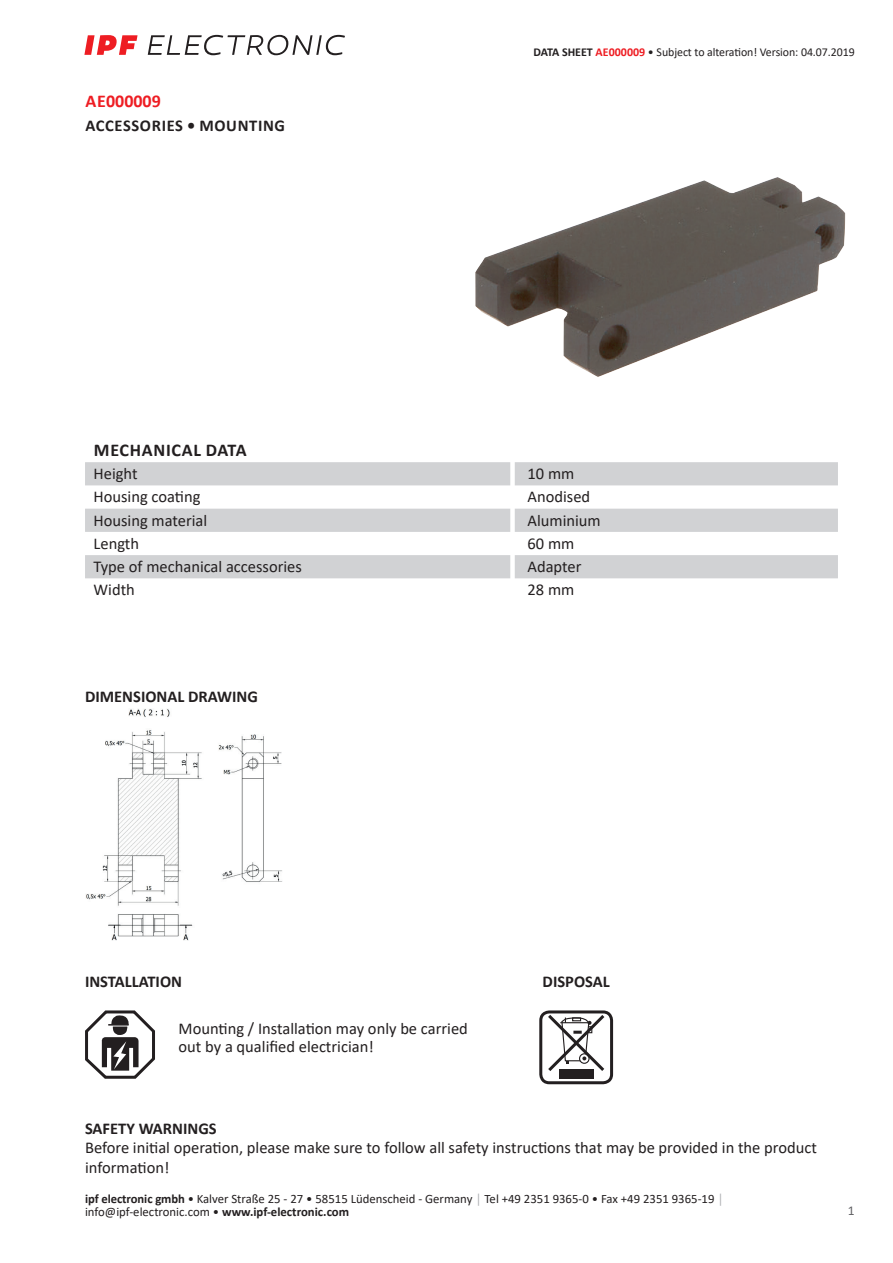
<style>
.page{position:relative;width:893px;height:1263px;background:#fff}
.page>*{position:absolute;margin:0;border:0;box-sizing:border-box;transform-origin:0 0}
.t1{font:700 18px "Calibri";letter-spacing:.04em;color:#231f20}
.t2{font:700 18px "Calibri";color:#ee1d23}
.t3{font:16.5px/18px "Calibri";color:#231f20}
.t4{font:700 16.5px "Calibri";color:#231f20}
.t5{font:700 16.5px "Calibri";letter-spacing:.04em;color:#231f20}
.t6{font:13.5px "Calibri";color:#636366}
.t7{font:12.75px/12.6px "Calibri";color:#231f20}
.t8{font:12px "Calibri";letter-spacing:-.005em;color:#231f20}
.s1{font-weight:700}
.s2{font-weight:700;color:#ee1d23}
.s3{color:#a8a9ad}
</style>
<div class="page">
<svg style="left:148px;top:35px;width:197px;height:20px"></svg>
<svg style="left:84px;top:35px;width:54px;height:20px"></svg>
<svg style="left:85px;top:462px;width:753px;height:116px;fill:#d1d2d4"></svg>
<img style="left:86px;top:709px;width:196px;height:231px">
<svg style="left:85px;top:1010px;width:70px;height:69px"></svg>
<div style="left:539px;top:1010px;width:74px;height:74px;border:3px solid #231f20;border-radius:9px"></div>
<div style="left:559px;top:1069px;width:35px;height:9px;background:#231f20"></div>
<svg style="left:545px;top:1011px;width:63px;height:60px"></svg>
<img style="left:475px;top:177px;width:370px;height:200px">
<p class="t2" style="left:85px;top:88px;width:77px">AE000009</p>
<p class="t5" style="left:85px;top:114px;width:201px">ACCESSORIES • MOUNTING</p>
<p class="t8" style="left:533px;top:44px;width:323px"><span class="s1">DATA SHEET</span> <span class="s2">AE000009</span> • Subject to alteration! Version: 04.07.2019</p>
<p class="t1" style="left:94px;top:437px;width:154px">MECHANICAL DATA</p>
<p class="t3" style="left:94px;top:464px;width:46px">Height</p>
<p class="t3" style="left:527px;top:464px;width:48px">10 mm</p>
<p class="t3" style="left:94px;top:487px;width:108px">Housing coating</p>
<p class="t3" style="left:527px;top:487px;width:64px">Anodised</p>
<p class="t3" style="left:94px;top:511px;width:115px">Housing material</p>
<p class="t3" style="left:527px;top:511px;width:75px">Aluminium</p>
<p class="t3" style="left:94px;top:534px;width:47px">Length</p>
<p class="t3" style="left:527px;top:534px;width:48px">60 mm</p>
<p class="t3" style="left:94px;top:557px;width:210px">Type of mechanical accessories</p>
<p class="t3" style="left:527px;top:557px;width:56px">Adapter</p>
<p class="t3" style="left:94px;top:580px;width:43px">Width</p>
<p class="t3" style="left:527px;top:580px;width:48px">28 mm</p>
<p class="t4" style="left:85px;top:685px;width:174px">DIMENSIONAL DRAWING</p>
<p class="t4" style="left:85px;top:970px;width:99px">INSTALLATION</p>
<p class="t4" style="left:543px;top:970px;width:69px">DISPOSAL</p>
<p class="t3" style="left:179px;top:1019px;width:291px">Mounting / Installation may only be carried out by a qualified electrician!</p>
<p class="t4" style="left:85px;top:1116px;width:133px">SAFETY WARNINGS</p>
<p class="t3" style="left:85px;top:1137px;width:733px;line-height:19.8px">Before initial operation, please make sure to follow all safety instructions that may be provided in the product information!</p>
<p class="t7" style="left:85px;top:1192px;width:640px"><span class="s1">ipf electronic gmbh</span> • Kalver Straße 25 - 27 • 58515 Lüdenscheid - Germany <span class="s3">│</span> Tel +49 2351 9365-0 • Fax +49 2351 9365-19 <span class="s3">│ </span>info@ipf-electronic.com • <span class="s1">www.ipf-electronic.com</span></p>
<p class="t6" style="left:848px;top:1201px;width:8px">1</p>
</div>
